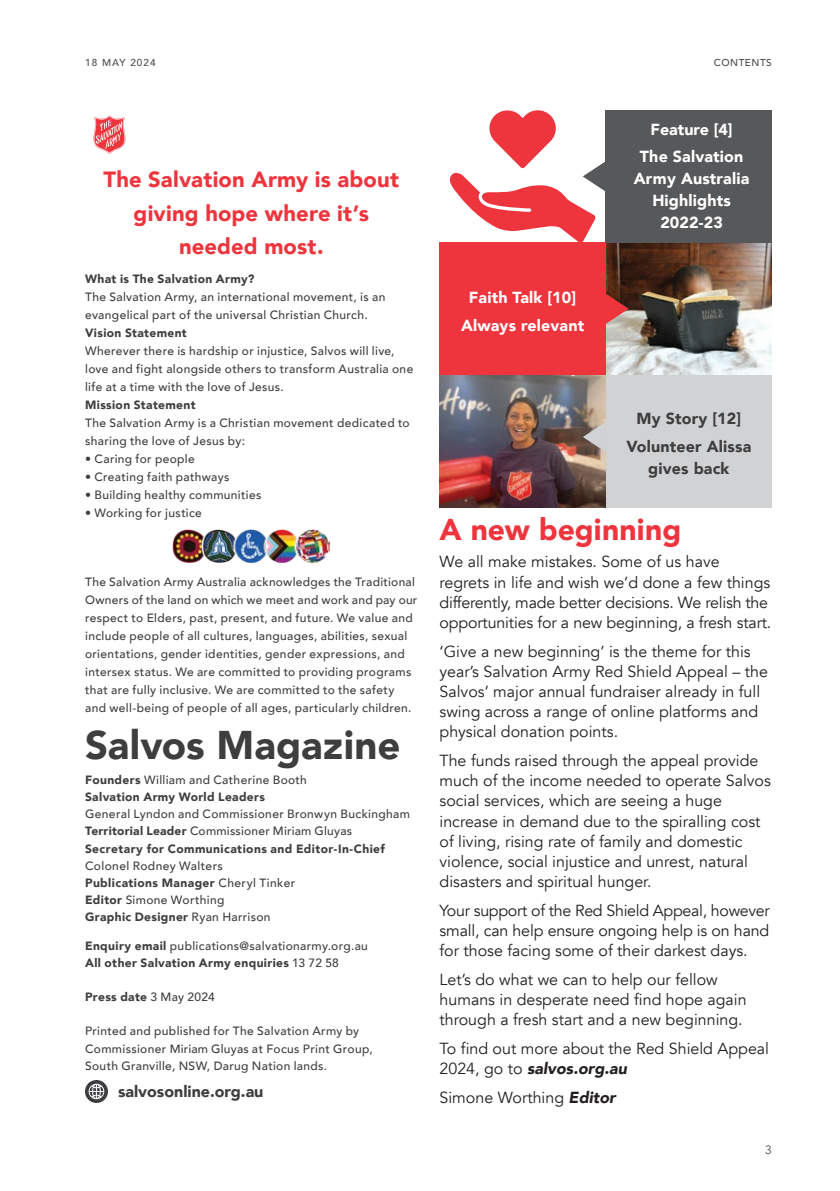
<style>
.page{position:relative;width:840px;height:1191px;background:#fff}
.page>*{position:absolute;margin:0;border:0;box-sizing:border-box;transform-origin:0 0}
.t1{font:900 40px "Avenir";color:#3e3e3f}
.Salvos_Header{font:900 30px "Avenir";letter-spacing:.005em;color:#ee343d}
.Salvos_Header-2{font:900 22px/33px "Avenir";letter-spacing:.005em;color:#ee343d;text-align:center}
.Editorial_text{font:16px/20.2px "Avenir";color:#231f20}
.Contents{font:900 16px/22px "Avenir";letter-spacing:.01em;color:#fff;text-align:center}
.Contents-2{font:900 16px/22px "Avenir";letter-spacing:.01em;color:#3e3e3f;text-align:center}
.Gotham_Book_Body_Text{font:900 16px "Avenir";color:#3e3e3f}
.Editorial_Details{font:500 12px/18px "Avenir";letter-spacing:.03em;color:#3e3e3f}
.Editorial_Details-2{font:900 12px/17.2px "Avenir";letter-spacing:.03em;color:#3e3e3f}
.t2{font:12px "Avenir";color:#4b4c4d}
.Page_name_-_Right{font:500 10px "Avenir";letter-spacing:.1em;color:#4b4c4d}
.Page_name_-_Right-2{font:500 10px "Avenir";letter-spacing:.05em;color:#4b4c4d}
.s1{font-weight:900}
.s2{font-weight:500}
.s3{font-weight:900;font-style:italic}
</style>
<div class="page">
<img style="left:605px;top:243px;width:166px;height:132px">
<div style="left:605px;top:375px;width:166px;height:132px;background:#d1d2d4"></div>
<img style="left:439px;top:375px;width:166px;height:132px">
<div style="left:439px;top:243px;width:166px;height:132px;background:#ee343d"></div>
<div style="left:605px;top:110px;width:166px;height:133px;background:#57585a"></div>
<svg style="left:605px;top:293px;width:23px;height:31px"></svg>
<svg style="left:582px;top:422px;width:23px;height:30px"></svg>
<svg style="left:447px;top:110px;width:158px;height:133px"></svg>
<svg style="left:93px;top:116px;width:32px;height:38px"></svg>
<img style="left:85px;top:1080px;width:22px;height:22px">
<img style="left:173px;top:529px;width:156px;height:33px">
<p class="Page_name_-_Right" style="left:85px;top:54px;width:72px">18 May 2024</p>
<p class="Page_name_-_Right-2" style="left:713px;top:54px;width:59px">CONTENTS</p>
<p class="Salvos_Header-2" style="left:103px;top:163px;width:297px">The Salvation Army is about giving hope where it’s needed most.</p>
<p class="Editorial_Details-2" style="left:85px;top:270px;width:171px">What is The Salvation Army?</p>
<p class="Editorial_Details" style="left:85px;top:287px;width:301px">The Salvation Army, an international movement, is an evangelical part of the universal Christian Church.</p>
<p class="Editorial_Details-2" style="left:85px;top:324px;width:103px">Vision Statement</p>
<p class="Editorial_Details" style="left:85px;top:341px;width:329px">Wherever there is hardship or injustice, Salvos will live, love and fight alongside others to transform Australia one life at a time with the love of Jesus.</p>
<p class="Editorial_Details-2" style="left:85px;top:396px;width:112px">Mission Statement</p>
<p class="Editorial_Details" style="left:85px;top:413px;width:326px">The Salvation Army is a Christian movement dedicated to sharing the love of Jesus by:</p>
<p class="Editorial_Details" style="left:85px;top:449px;width:111px">• Caring for people</p>
<p class="Editorial_Details" style="left:85px;top:467px;width:146px">• Creating faith pathways</p>
<p class="Editorial_Details" style="left:85px;top:485px;width:178px">• Building healthy communities</p>
<p class="Editorial_Details" style="left:85px;top:503px;width:118px">• Working for justice</p>
<p class="Editorial_Details" style="left:85px;top:572px;width:333px">The Salvation Army Australia acknowledges the Traditional Owners of the land on which we meet and work and pay our respect to Elders, past, present, and future. We value and include people of all cultures, languages, abilities, sexual orientations, gender identities, gender expressions, and intersex status. We are committed to providing programs that are fully inclusive. We are committed to the safety and well-being of people of all ages, particularly children.</p>
<p class="t1" style="left:85px;top:710px;width:316px">Salvos Magazine</p>
<p class="Editorial_Details" style="left:85px;top:770px;width:326px;line-height:17.2px"><span class="s1">Founders</span> William and Catherine Booth<br><span class="s1">Salvation Army World Leaders<br></span>General Lyndon and Commissioner Bronwyn Buckingham <span class="s1">Territorial Leader</span> Commissioner Miriam Gluyas <span class="s1">Secretary for Communications and Editor-In-Chief </span>Colonel Rodney Walters<br><span class="s1">Publications Manager</span> Cheryl Tinker<br><span class="s1">Editor</span> Simone Worthing<br><span class="s1">Graphic Designer</span> Ryan Harrison</p>
<p class="Editorial_Details-2" style="left:85px;top:936px;width:284px">Enquiry email <span class="s2">publications@salvationarmy.org.au<br></span>All other Salvation Army enquiries <span class="s2">13 72 58</span></p>
<p class="Editorial_Details-2" style="left:85px;top:988px;width:131px">Press date <span class="s2">3 May 2024</span></p>
<p class="Editorial_Details" style="left:85px;top:1022px;width:289px;line-height:17.2px">Printed and published for The Salvation Army by<br>Commissioner Miriam Gluyas at Focus Print Group,<br>South Granville, NSW, Darug Nation lands.</p>
<p class="Gotham_Book_Body_Text" style="left:118px;top:1077px;width:147px">salvosonline.org.au</p>
<p class="Contents" style="left:468px;top:286px;width:109px">Faith Talk [10]</p>
<p class="Contents" style="left:460px;top:314px;width:125px">Always relevant</p>
<p class="Contents" style="left:650px;top:118px;width:84px">Feature [4]</p>
<p class="Contents" style="left:633px;top:145px;width:117px">The Salvation<br>Army Australia<br>Highlights<br>2022-23</p>
<p class="Contents-2" style="left:636px;top:407px;width:106px">My Story [12]</p>
<p class="Contents-2" style="left:626px;top:435px;width:126px">Volunteer Alissa gives back</p>
<p class="Salvos_Header" style="left:439px;top:504px;width:243px">A new beginning</p>
<p class="Editorial_text" style="left:439px;top:552px;width:333px">We all make mistakes. Some of us have regrets in life and wish we’d done a few things differently, made better decisions. We relish the opportunities for a new beginning, a fresh start.</p>
<p class="Editorial_text" style="left:439px;top:641px;width:330px">‘Give a new beginning’ is the theme for this year’s Salvation Army Red Shield Appeal – the Salvos’ major annual fundraiser already in full swing across a range of online platforms and physical donation points.</p>
<p class="Editorial_text" style="left:439px;top:750px;width:333px">The funds raised through the appeal provide much of the income needed to operate Salvos social services, which are seeing a huge increase in demand due to the spiralling cost of living, rising rate of family and domestic violence, social injustice and unrest, natural disasters and spiritual hunger.</p>
<p class="Editorial_text" style="left:439px;top:900px;width:331px;text-align:justify">Your support of the Red Shield Appeal, however small, can help ensure ongoing help is on hand for those facing some of their darkest days.</p>
<p class="Editorial_text" style="left:439px;top:969px;width:308px">Let’s do what we can to help our fellow humans in desperate need find hope again through a fresh start and a new beginning.</p>
<p class="Editorial_text" style="left:439px;top:1038px;width:331px">To find out more about the Red Shield Appeal<br>2024, go to <span class="s3">salvos.org.au</span></p>
<p class="Editorial_text" style="left:439px;top:1087px;width:177px">Simone Worthing <span class="s3">Editor</span></p>
<p class="t2" style="left:764px;top:1142px;width:8px">3</p>
</div>
